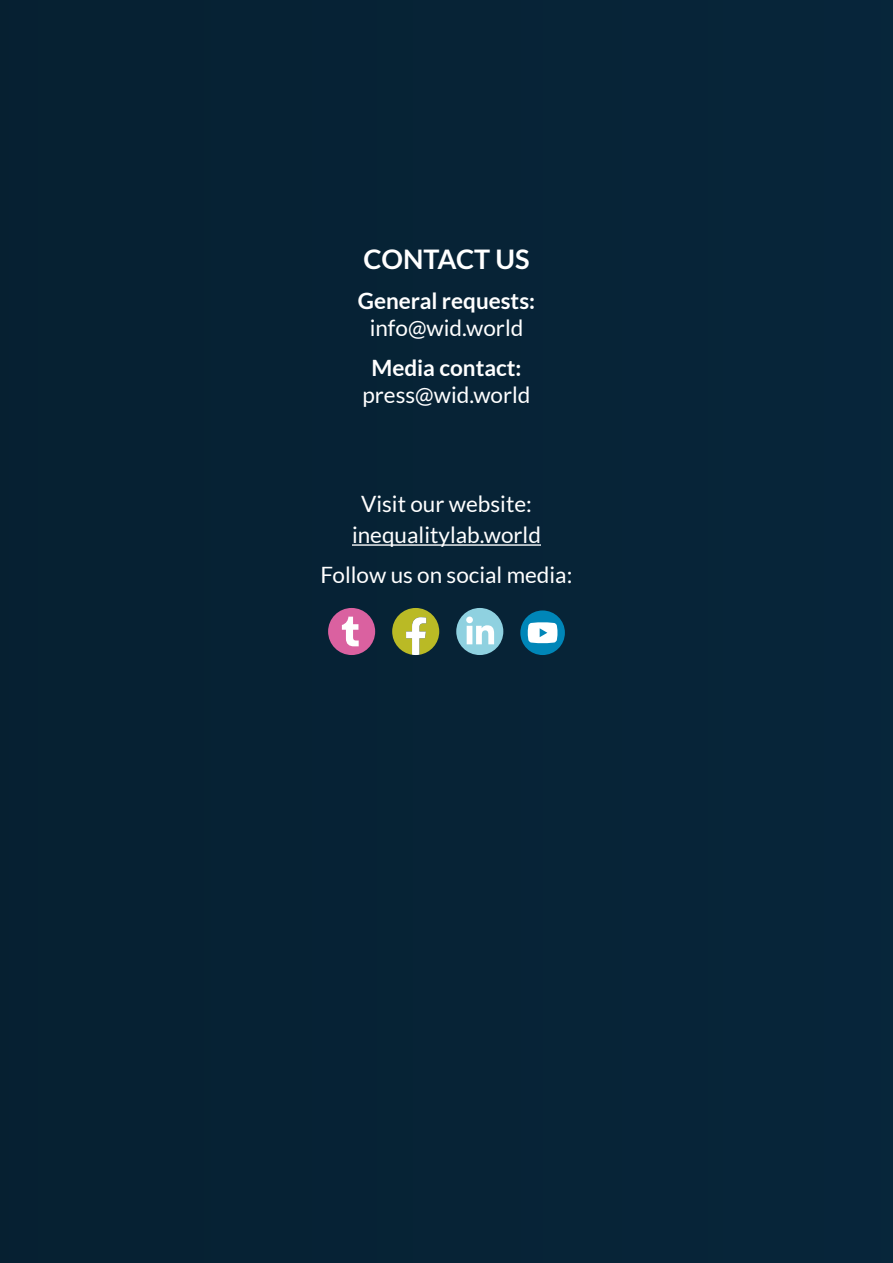
<style>
.page{position:relative;width:893px;height:1263px;background:#072336}
.page>*{position:absolute;margin:0;border:0;box-sizing:border-box;transform-origin:0 0}
.t1{font:700 27px "Lato";color:#fff}
.t2{font:22.5px/31.2px "Lato";color:#fff;text-align:center}
.t3{font:700 22.5px "Lato";color:#fff}
</style>
<div class="page">
<hr style="left:352px;top:544px;width:189px;height:2px;background:#fff">
<div style="left:328px;top:608px;width:47px;height:47px;background:#da61a0;border-radius:50%"></div>
<svg style="left:342px;top:617px;width:17px;height:29px"></svg>
<svg style="left:392px;top:608px;width:47px;height:47px"></svg>
<div style="left:456px;top:608px;width:47px;height:47px;background:#8fd1e0;border-radius:50%"></div>
<svg style="left:467px;top:625px;width:27px;height:19px"></svg>
<div style="left:466px;top:616px;width:7px;height:7px;background:#fff;border-radius:50%"></div>
<div style="left:520px;top:610px;width:45px;height:45px;background:#0086b8;border-radius:50%"></div>
<svg style="left:528px;top:622px;width:29px;height:21px"></svg>
<p class="t1" style="left:363px;top:244px;width:168px">CONTACT US</p>
<p class="t3" style="left:358px;top:288px;width:179px">General requests:</p>
<p class="t2" style="left:370px;top:312px;width:155px">info@wid.world</p>
<p class="t3" style="left:371px;top:355px;width:152px">Media contact:</p>
<p class="t2" style="left:362px;top:379px;width:170px">press@wid.world</p>
<p class="t2" style="left:352px;top:488px;width:190px">Visit our website: inequalitylab.world</p>
<p class="t2" style="left:321px;top:559px;width:253px">Follow us on social media:</p>
</div>
